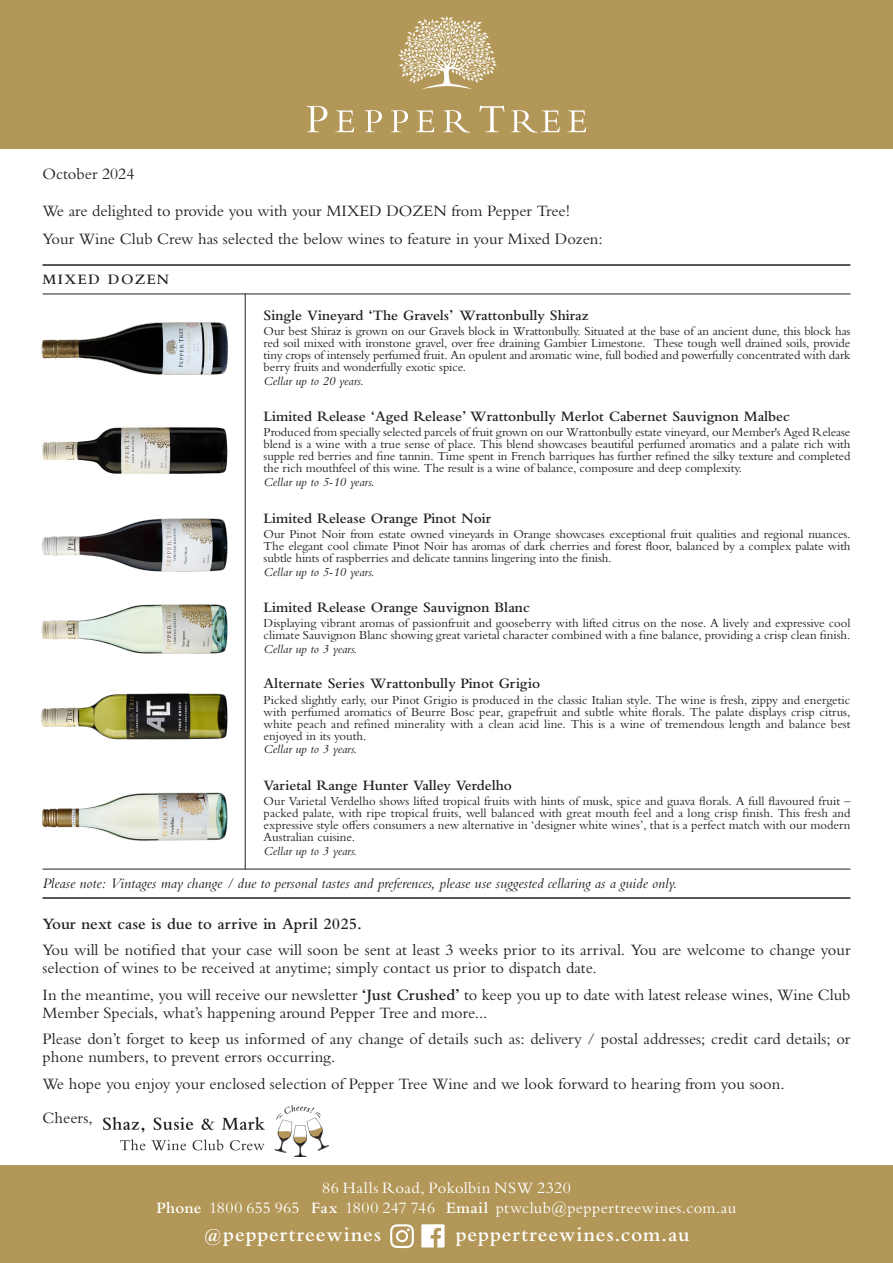
<style>
.page{position:relative;width:893px;height:1263px;background:#fff}
.page>*{position:absolute;margin:0;border:0;box-sizing:border-box;transform-origin:0 0}
.Event{font:600 21px "Bembo MT Pro";letter-spacing:.04em;color:#fff}
.t1{font:16.5px/18px "Bembo MT Pro";color:#231f20}
.Event-2{font:16.5px "Bembo MT Pro";letter-spacing:.025em;color:#fff}
.t2{font:600 16.5px "Bembo MT Pro";color:#231f20}
.t3{font:600 15px "Bembo MT Pro";color:#231f20}
.t4{font:italic 15px "Bembo MT Pro";color:#231f20}
.t5{font:600 15px "Bembo MT Pro";letter-spacing:.1em;color:#231f20}
.t6{font:12.75px/12px "Bembo MT Pro";color:#231f20;text-align:justify}
.t7{font:italic 12.75px "Bembo MT Pro";color:#231f20}
.s1{font-weight:600}
</style>
<div class="page">
<div style="left:0;top:0;width:893px;height:149px;background:#b39758"></div>
<svg style="left:398px;top:16px;width:99px;height:73px"></svg>
<svg style="left:307px;top:106px;width:20px;height:26px"></svg>
<svg style="left:335px;top:110px;width:19px;height:22px"></svg>
<svg style="left:567px;top:110px;width:19px;height:22px"></svg>
<svg style="left:391px;top:110px;width:17px;height:22px"></svg>
<svg style="left:365px;top:110px;width:17px;height:22px"></svg>
<svg style="left:416px;top:110px;width:18px;height:22px"></svg>
<svg style="left:444px;top:110px;width:26px;height:23px"></svg>
<svg style="left:479px;top:106px;width:25px;height:26px"></svg>
<svg style="left:511px;top:110px;width:49px;height:23px"></svg>
<hr style="left:43px;top:264px;width:807px;height:2px;background:#231f20">
<hr style="left:43px;top:294px;width:807px;height:1px;background:#231f20">
<hr style="left:43px;top:897px;width:807px;height:2px;background:#231f20">
<hr style="left:43px;top:869px;width:807px;height:1px;background:#231f20">
<hr style="left:245px;top:294px;width:1px;height:575px;background:#231f20">
<div style="left:0;top:1165px;width:893px;height:98px;background:#b39758"></div>
<svg style="left:390px;top:1224px;width:24px;height:24px"></svg>
<svg style="left:421px;top:1224px;width:24px;height:23px"></svg>
<img style="left:103px;top:1106px;width:226px;height:50px">
<img style="left:42px;top:518px;width:186px;height:54px">
<img style="left:42px;top:427px;width:186px;height:47px">
<img style="left:41px;top:604px;width:187px;height:50px">
<img style="left:41px;top:693px;width:187px;height:47px">
<img style="left:42px;top:792px;width:186px;height:49px">
<img style="left:41px;top:322px;width:187px;height:53px">
<p class="t1" style="left:43px;top:164px;width:93px">October 2024</p>
<p class="t1" style="left:43px;top:201px;width:529px">We are delighted to provide you with your MIXED DOZEN from Pepper Tree!</p>
<p class="t1" style="left:43px;top:229px;width:562px">Your Wine Club Crew has selected the below wines to feature in your Mixed Dozen:</p>
<p class="t5" style="left:43px;top:271px;width:128px">MIXED DOZEN</p>
<p class="t3" style="left:264px;top:306px;width:327px">Single Vineyard ‘The Gravels’ Wrattonbully Shiraz</p>
<p class="t6" style="left:264px;top:324px;width:588px">Our best Shiraz is grown on our Gravels block in Wrattonbully. Situated at the base of an ancient dune, this block has red soil mixed with ironstone gravel, over free draining Gambier Limestone. These tough well drained soils, provide tiny crops of intensely perfumed fruit. An opulent and aromatic wine, full bodied and powerfully concentrated with dark berry fruits and wonderfully exotic spice.</p>
<p class="t7" style="left:264px;top:373px;width:102px">Cellar up to 20 years.</p>
<p class="t3" style="left:264px;top:408px;width:528px">Limited Release ‘Aged Release’ Wrattonbully Merlot Cabernet Sauvignon Malbec</p>
<p class="t6" style="left:264px;top:426px;width:588px">Produced from specially selected parcels of fruit grown on our Wrattonbully estate vineyard, our Member's Aged Release blend is a wine with a true sense of place. This blend showcases beautiful perfumed aromatics and a palate rich with supple red berries and fine tannin. Time spent in French barriques has further refined the silky texture and completed the rich mouthfeel of this wine. The result is a wine of balance, composure and deep complexity.</p>
<p class="t7" style="left:264px;top:474px;width:112px">Cellar up to 5-10 years.</p>
<p class="t3" style="left:264px;top:509px;width:229px">Limited Release Orange Pinot Noir</p>
<p class="t6" style="left:264px;top:527px;width:588px">Our Pinot Noir from estate owned vineyards in Orange showcases exceptional fruit qualities and regional nuances.<br>The elegant cool climate Pinot Noir has aromas of dark cherries and forest floor, balanced by a complex palate with subtle hints of raspberries and delicate tannins lingering into the finish.</p>
<p class="t7" style="left:264px;top:564px;width:112px">Cellar up to 5-10 years.</p>
<p class="t3" style="left:264px;top:598px;width:268px">Limited Release Orange Sauvignon Blanc</p>
<p class="t6" style="left:264px;top:617px;width:588px">Displaying vibrant aromas of passionfruit and gooseberry with lifted citrus on the nose. A lively and expressive cool climate Sauvignon Blanc showing great varietal character combined with a fine balance, providing a crisp clean finish.</p>
<p class="t7" style="left:264px;top:641px;width:95px">Cellar up to 3 years.</p>
<p class="t3" style="left:264px;top:675px;width:278px">Alternate Series Wrattonbully Pinot Grigio</p>
<p class="t6" style="left:264px;top:693px;width:588px">Picked slightly early, our Pinot Grigio is produced in the classic Italian style. The wine is fresh, zippy and energetic with perfumed aromatics of Beurre Bosc pear, grapefruit and subtle white florals. The palate displays crisp citrus, white peach and refined minerality with a clean acid line. This is a wine of tremendous length and balance best enjoyed in its youth.</p>
<p class="t7" style="left:264px;top:741px;width:95px">Cellar up to 3 years.</p>
<p class="t3" style="left:264px;top:776px;width:250px">Varietal Range Hunter Valley Verdelho</p>
<p class="t6" style="left:264px;top:795px;width:588px">Our Varietal Verdelho shows lifted tropical fruits with hints of musk, spice and guava florals. A full flavoured fruit – packed palate, with ripe tropical fruits, well balanced with great mouth feel and a long crisp finish. This fresh and expressive style offers consumers a new alternative in ‘designer white wines’, that is a perfect match with our modern Australian cuisine.</p>
<p class="t7" style="left:264px;top:843px;width:95px">Cellar up to 3 years.</p>
<p class="t4" style="left:43px;top:874px;width:636px">Please note: Vintages may change / due to personal tastes and preferences, please use suggested cellaring as a guide only.</p>
<p class="t2" style="left:43px;top:914px;width:321px">Your next case is due to arrive in April 2025.</p>
<p class="t1" style="left:43px;top:941px;width:809px">You will be notified that your case will soon be sent at least 3 weeks prior to its arrival. You are welcome to change your selection of wines to be received at anytime; simply contact us prior to dispatch date.</p>
<p class="t1" style="left:43px;top:985px;width:809px">In the meantime, you will receive our newsletter <span class="s1">‘Just Crushed’</span> to keep you up to date with latest release wines, Wine Club<br>Member Specials, what’s happening around Pepper Tree and more...</p>
<p class="t1" style="left:43px;top:1030px;width:809px">Please don’t forget to keep us informed of any change of details such as: delivery / postal addresses; credit card details; or phone numbers, to prevent errors occurring.</p>
<p class="t1" style="left:43px;top:1074px;width:744px">We hope you enjoy your enclosed selection of Pepper Tree Wine and we look forward to hearing from you soon.</p>
<p class="t1" style="left:43px;top:1108px;width:52px">Cheers,</p>
<p class="Event-2" style="left:322px;top:1178px;width:250px">86 Halls Road, Pokolbin NSW 2320</p>
<p class="Event-2" style="left:157px;top:1197px;width:581px"><span class="s1">Phone</span> 1800 655 965 <span class="s1">Fax</span> 1800 247 746 <span class="s1">Email</span> ptwclub@peppertreewines.com.au</p>
<p class="Event" style="left:203px;top:1222px;width:179px">@peppertreewines</p>
<p class="Event" style="left:456px;top:1222px;width:235px">peppertreewines.com.au</p>
</div>
